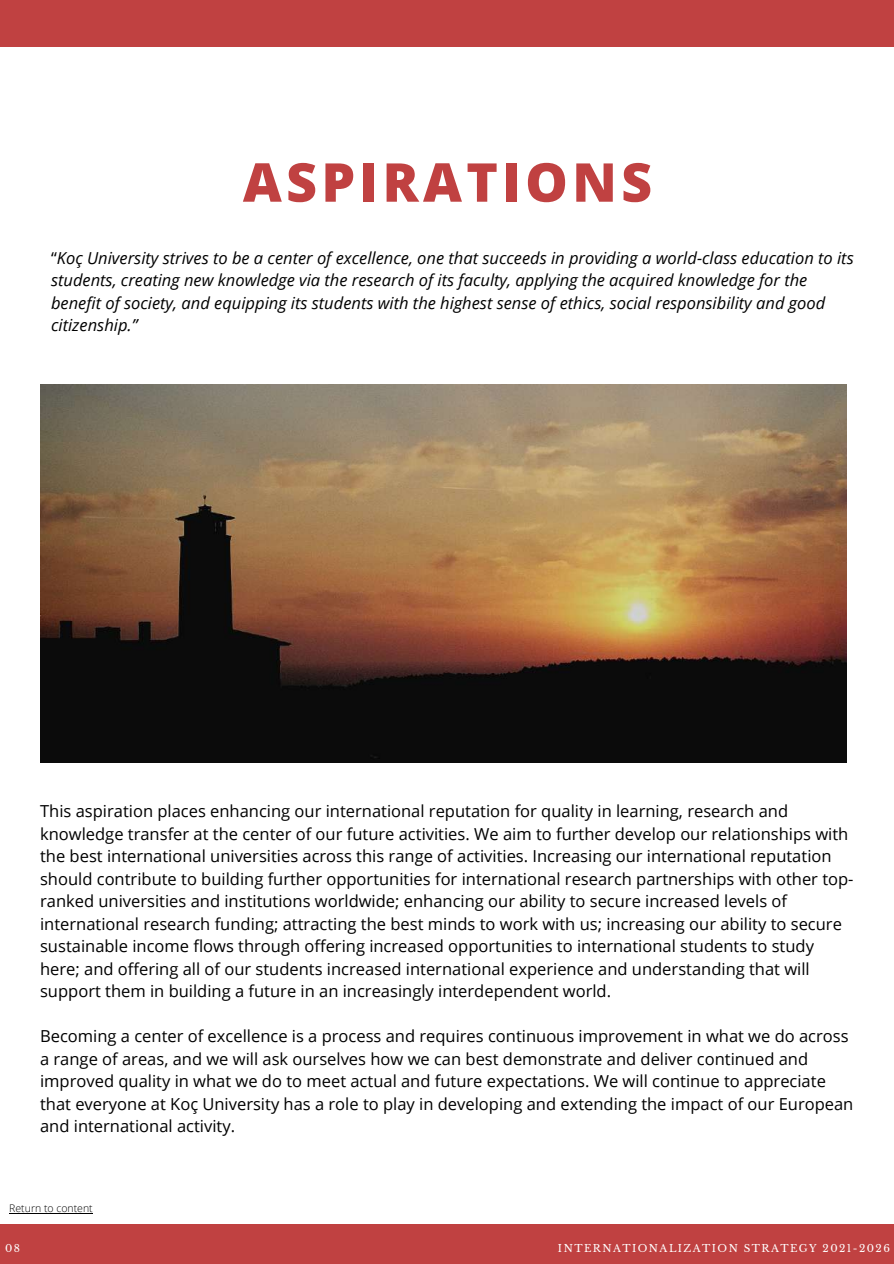
<style>
.page{position:relative;width:894px;height:1264px;background:#fff}
.page>*{position:absolute;margin:0;border:0;box-sizing:border-box;transform-origin:0 0}
.t1{font:800 53.55px "Open Sans";letter-spacing:.08em;color:#c04141}
.t2{font:16.5px/22.5px "Open Sans";color:#000}
.t3{font:italic 16.5px/22.5px "Open Sans";color:#000}
.t4{font:300 10.5px "Open Sans";color:#000}
.t5{font:10.2px "Libre Baskerville";letter-spacing:.14em;color:#fff}
.s1{font-style:normal}
</style>
<div class="page">
<div style="left:0;top:1224px;width:893px;height:39px;background:#c04141"></div>
<div style="left:0;top:0;width:893px;height:47px;background:#c04141"></div>
<img style="left:40px;top:384px;width:806px;height:379px">
<hr style="left:9px;top:1212px;width:84px;height:1px;background:#000">
<h1 class="t1" style="left:243px;top:144px;width:410px">ASPIRATIONS</h1>
<p class="t3" style="left:51px;top:246px;width:803px"><span class="s1">“</span>Koç University strives to be a center of excellence, one that succeeds in providing a world-class education to its students, creating new knowledge via the research of its faculty, applying the acquired knowledge for the benefit of society, and equipping its students with the highest sense of ethics, social responsibility and good citizenship.”</p>
<p class="t2" style="left:40px;top:799px;width:814px">This aspiration places enhancing our international reputation for quality in learning, research and knowledge transfer at the center of our future activities. We aim to further develop our relationships with the best international universities across this range of activities. Increasing our international reputation should contribute to building further opportunities for international research partnerships with other top&shy;ranked universities and institutions worldwide; enhancing our ability to secure increased levels of international research funding; attracting the best minds to work with us; increasing our ability to secure sustainable income flows through offering increased opportunities to international students to study here; and offering all of our students increased international experience and understanding that will support them in building a future in an increasingly interdependent world.</p>
<p class="t2" style="left:40px;top:1024px;width:814px">Becoming a center of excellence is a process and requires continuous improvement in what we do across a range of areas, and we will ask ourselves how we can best demonstrate and deliver continued and improved quality in what we do to meet actual and future expectations. We will continue to appreciate that everyone at Koç University has a role to play in developing and extending the impact of our European and international activity.</p>
<p class="t4" style="left:9px;top:1200px;width:85px">Return to content</p>
<p class="t5" style="left:5px;top:1241px;width:16px">08</p>
<p class="t5" style="left:558px;top:1241px;width:333px">INTERNATIONALIZATION STRATEGY 2021-2026</p>
</div>
